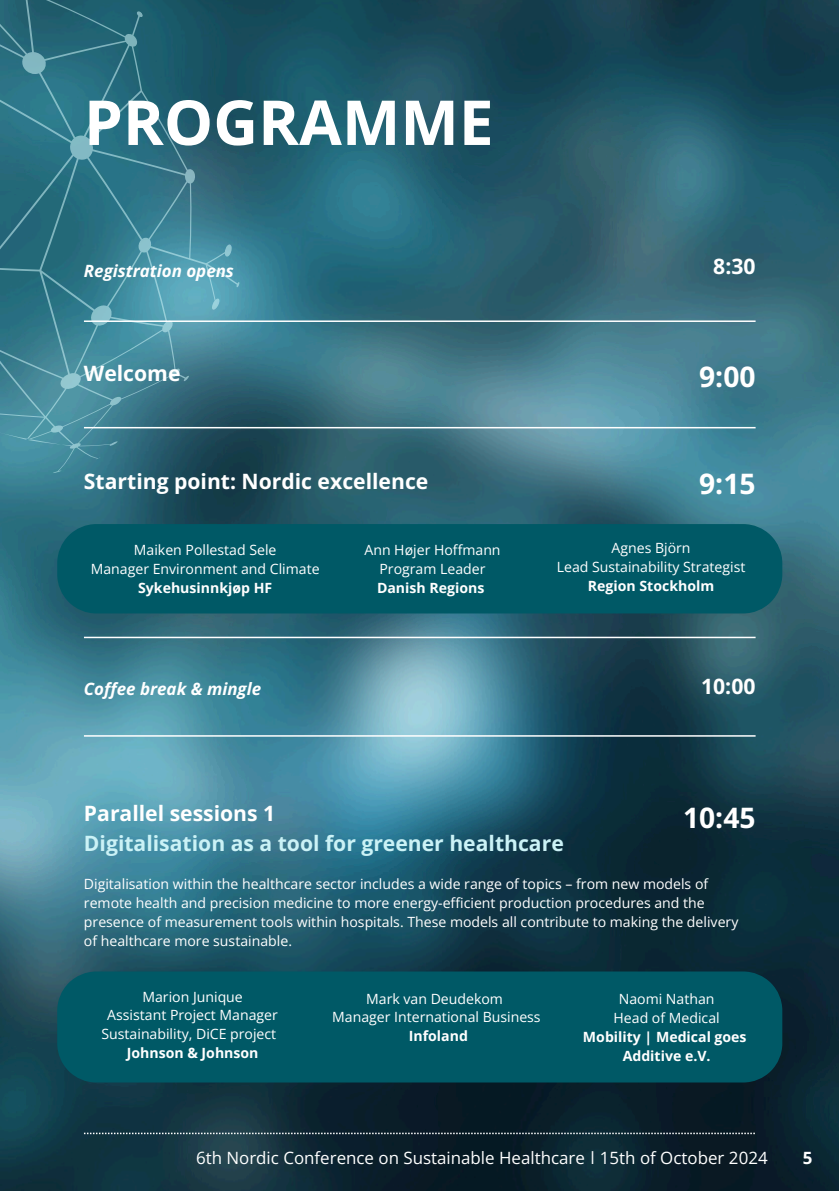
<style>
.page{position:relative;width:839px;height:1191px;background:#fff}
.page>*{position:absolute;margin:0;border:0;box-sizing:border-box;transform-origin:0 0}
.t1{font:700 62px "Open Sans";color:#fff}
.t2{font:700 28.2px "Open Sans";color:#fff}
.t3{font:700 21.2px "Open Sans";color:#fff}
.t4{font:700 21.2px "Open Sans";color:#cbf2f6}
.t5{font:17px "Open Sans";color:#fff}
.t6{font:italic 700 17px "Open Sans";color:#fff}
.t7{font:700 17px "Open Sans";color:#fff}
.t8{font:14px/19px "Open Sans";color:#fff}
.t9{font:700 14px "Open Sans";color:#fff}
</style>
<div class="page">
<img style="left:0;top:0;width:838px;height:1191px">
<div style="left:57px;top:972px;width:725px;height:111px;background:#005966"></div>
<div style="left:57px;top:524px;width:725px;height:89px;background:#005966"></div>
<svg style="left:0;top:0;width:318px;height:552px;background:#2e6e7f"></svg>
<hr style="left:84px;top:320px;width:671px;height:2px;background:#fff">
<hr style="left:84px;top:427px;width:671px;height:1px;background:#fff">
<hr style="left:84px;top:637px;width:671px;height:1px;background:#fff">
<hr style="left:84px;top:735px;width:671px;height:2px;background:#fff">
<svg style="left:84px;top:1133px;width:670px;height:1px"></svg>
<svg style="left:592px;top:1151px;width:1px;height:13px"></svg>
<p class="t1" style="left:84px;top:79px;width:411px">PROGRAMME</p>
<h3 class="t6" style="left:84px;top:259px;width:151px">Registration opens</h3>
<p class="t3" style="left:713px;top:252px;width:44px">8:30</p>
<h4 class="t3" style="left:84px;top:358px;width:98px">Welcome</h4>
<h3 class="t2" style="left:699px;top:357px;width:58px">9:00</h3>
<h2 class="t3" style="left:84px;top:467px;width:346px">Starting point: Nordic excellence</h2>
<h1 class="t2" style="left:699px;top:464px;width:58px">9:15</h1>
<p class="t8" style="left:134px;top:540px;width:144px">Maiken Pollestad Sele</p>
<p class="t8" style="left:91px;top:559px;width:230px">Manager Environment and Climate</p>
<p class="t9" style="left:138px;top:578px;width:136px">Sykehusinnkjøp HF</p>
<p class="t8" style="left:364px;top:540px;width:138px">Ann Højer Hoffmann</p>
<p class="t8" style="left:379px;top:559px;width:108px">Program Leader</p>
<p class="t9" style="left:377px;top:578px;width:109px">Danish Regions</p>
<h4 class="t8" style="left:611px;top:538px;width:81px">Agnes Björn</h4>
<h3 class="t8" style="left:556px;top:557px;width:190px">Lead Sustainability Strategist</h3>
<h3 class="t9" style="left:588px;top:576px;width:128px">Region Stockholm</h3>
<h3 class="t6" style="left:84px;top:676px;width:179px">Coffee break &amp; mingle</h3>
<h2 class="t3" style="left:701px;top:671px;width:56px">10:00</h2>
<p class="t3" style="left:84px;top:799px;width:193px">Parallel sessions 1</p>
<p class="t2" style="left:683px;top:798px;width:74px">10:45</p>
<p class="t4" style="left:84px;top:828px;width:481px">Digitalisation as a tool for greener healthcare</p>
<h2 class="t8" style="left:84px;top:874px;width:656px">Digitalisation within the healthcare sector includes a wide range of topics – from new models of remote health and precision medicine to more energy-efficient production procedures and the presence of measurement tools within hospitals. These models all contribute to making the delivery</h2>
<p class="t8" style="left:84px;top:931px;width:209px">of healthcare more sustainable.</p>
<p class="t8" style="left:142px;top:987px;width:102px">Marion Junique</p>
<p class="t8" style="left:101px;top:1006px;width:178px;text-align:center">Assistant Project Manager<br>Sustainability, DiCE project</p>
<p class="t9" style="left:127px;top:1043px;width:133px">Johnson &amp; Johnson</p>
<p class="t8" style="left:366px;top:989px;width:138px">Mark van Deudekom</p>
<p class="t8" style="left:332px;top:1007px;width:210px">Manager International Business</p>
<p class="t9" style="left:409px;top:1026px;width:61px">Infoland</p>
<p class="t8" style="left:618px;top:989px;width:97px">Naomi Nathan</p>
<p class="t8" style="left:613px;top:1008px;width:108px">Head of Medical</p>
<p class="t9" style="left:583px;top:1027px;width:165px">Mobility | Medical goes</p>
<p class="t9" style="left:622px;top:1046px;width:89px">Additive e.V.</p>
<h5 class="t5" style="left:196px;top:1146px;width:573px">6th Nordic Conference on Sustainable Healthcare 15th of October 2024</h5>
<h5 class="t7" style="left:802px;top:1146px;width:11px">5</h5>
</div>
